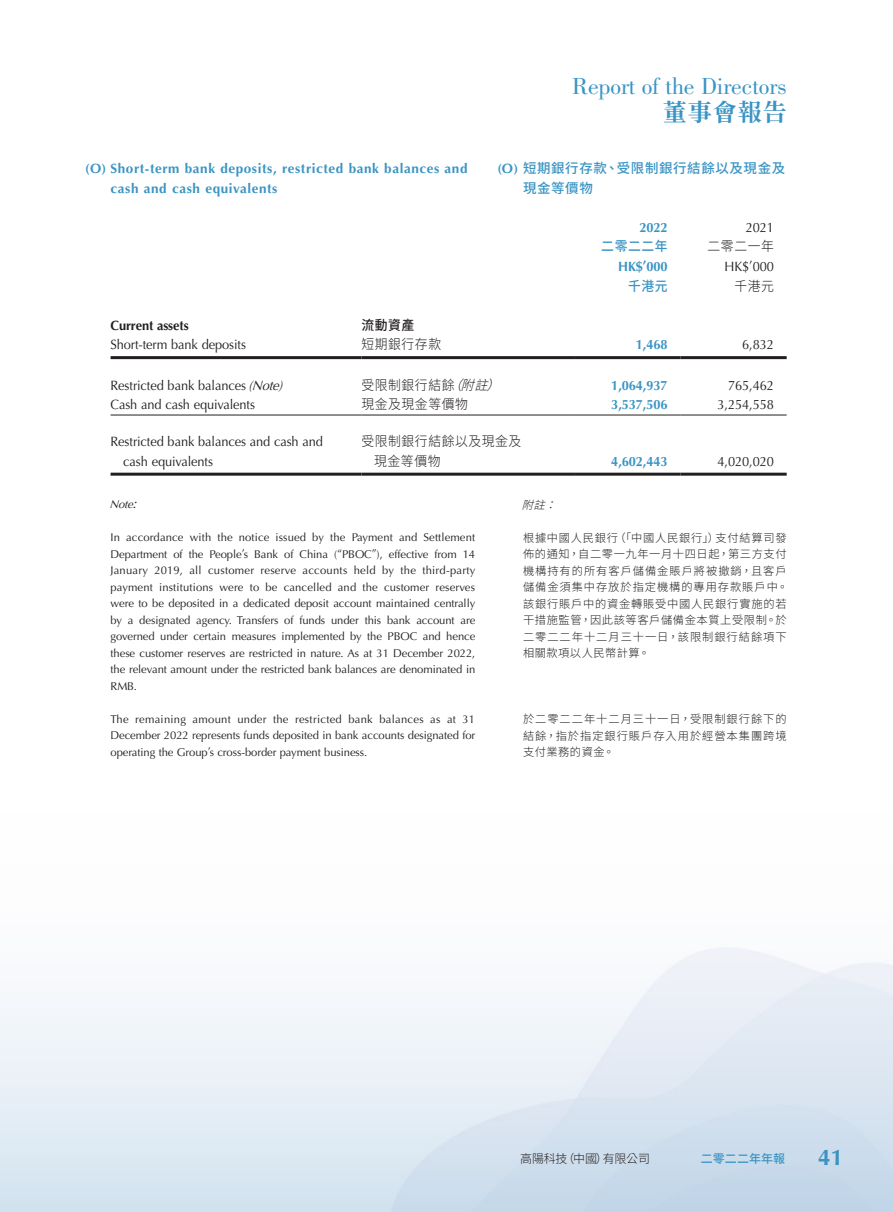
<style>
.page{position:relative;width:893px;height:1212px;background:#fff}
.page>*{position:absolute;margin:0;border:0;box-sizing:border-box;transform-origin:0 0}
.t1{font:24px "Bodoni Std";letter-spacing:-.005em;color:#3a94c3}
.t2{font:700 24px "Source Han Serif TC";letter-spacing:.04em;color:#3a94c3}
.t3{font:700 22.5px "Optima LT Std";color:#3a94c3}
.Body_Text{font:13.5px/19.5px "Optima LT Std";letter-spacing:-.005em;color:#231f20;scale:.95 1}
.Heading_2{font:700 13.5px/19.5px "Optima LT Std";letter-spacing:.045em;color:#3a94c3}
.Body_Text-2{font:300 13.5px/19.5px "Source Han Sans TC";letter-spacing:.045em;color:#231f20;scale:.95 1}
.Body_Text-3{font:700 13.5px "Optima LT Std";letter-spacing:-.005em;color:#3a94c3;scale:.95 1}
.C_Heading_2{font:500 13.5px/19.5px "Source Han Sans TC";letter-spacing:.045em;color:#3a94c3}
.Body_Text-4{font:700 13.5px "Optima LT Std";letter-spacing:-.005em;color:#231f20;scale:.95 1}
.Body_Text-5{font:500 13.5px "Source Han Sans TC";letter-spacing:.045em;color:#3a94c3;scale:.95 1}
.Body_Text-6{font:500 13.5px "Source Han Sans TC";color:#231f20;scale:.95 1}
.t4{font:300 12px "Source Han Sans TC";letter-spacing:-.02em;color:#231f20}
.t5{font:500 12px "Source Han Sans TC";letter-spacing:.005em;color:#3a94c3}
.Notes{font:11.25px/16.5px "Optima LT Std";letter-spacing:-.005em;color:#231f20;text-align:justify}
.Notes-2{font:300 11.25px/16.5px "Source Han Sans TC";letter-spacing:.08em;color:#231f20}
.Notes-3{font:italic 11.25px "Optima LT Std";color:#231f20}
.Notes-4{font:italic 300 11.25px "Source Han Sans TC";color:#231f20}
.s1{font-family:"Optima LT Std";font-weight:700}
.s2{font-style:italic}
.s3{font-size:13.5px}
</style>
<div class="page">
<div style="left:0;top:527px;width:893px;height:685px;background:linear-gradient(to bottom,#fff,#e2ecf5)"></div>
<img style="left:135px;top:663px;width:758px;height:549px">
<hr style="left:111px;top:356px;width:250px;height:3px;background:#231f20">
<hr style="left:361px;top:356px;width:213px;height:3px;background:#231f20">
<hr style="left:574px;top:356px;width:106px;height:3px;background:#231f20">
<hr style="left:680px;top:356px;width:107px;height:3px;background:#231f20">
<hr style="left:111px;top:415px;width:250px;height:1px;background:#231f20">
<hr style="left:361px;top:415px;width:213px;height:1px;background:#231f20">
<hr style="left:574px;top:415px;width:106px;height:1px;background:#231f20">
<hr style="left:680px;top:415px;width:107px;height:1px;background:#231f20">
<hr style="left:111px;top:473px;width:250px;height:3px;background:#231f20">
<hr style="left:361px;top:473px;width:213px;height:3px;background:#231f20">
<hr style="left:574px;top:473px;width:106px;height:3px;background:#231f20">
<hr style="left:680px;top:473px;width:107px;height:3px;background:#231f20">
<p class="Heading_2" style="left:111px;top:159px;width:358px;text-indent:-26px">(O) Short-term bank deposits, restricted bank balances and cash and cash equivalents</p>
<h1 class="t1" style="left:572px;top:73px;width:216px">Report of the Directors</h1>
<h1 class="t2" style="left:663px;top:99px;width:125px">董事會報告</h1>
<p class="C_Heading_2" style="left:523px;top:159px;width:264px;text-indent:-26px"><span class="s1">(O)</span> 短期銀行存款、受限制銀行結餘以及現金及現金等價物</p>
<p class="Body_Text-3" style="left:639px;top:220px;width:31px">2022</p>
<p class="Body_Text" style="left:746px;top:218px;width:31px">2021</p>
<p class="Body_Text-5" style="left:601px;top:239px;width:71px">二零二二年</p>
<p class="Body_Text-2" style="left:708px;top:237px;width:71px">二零二一年</p>
<p class="Body_Text-3" style="left:618px;top:259px;width:53px">HK$’000</p>
<p class="Body_Text" style="left:725px;top:257px;width:53px">HK$’000</p>
<p class="Body_Text-5" style="left:628px;top:278px;width:43px">千港元</p>
<p class="Body_Text-2" style="left:734px;top:276px;width:43px">千港元</p>
<p class="Body_Text-4" style="left:111px;top:317px;width:84px">Current assets</p>
<p class="Body_Text-6" style="left:361px;top:317px;width:57px">流動資產</p>
<p class="Body_Text" style="left:111px;top:335px;width:144px">Short-term bank deposits</p>
<p class="Body_Text-2" style="left:361px;top:335px;width:85px">短期銀行存款</p>
<p class="Body_Text-3" style="left:636px;top:337px;width:35px">1,468</p>
<p class="Body_Text" style="left:742px;top:335px;width:35px">6,832</p>
<p class="Body_Text" style="left:111px;top:376px;width:187px">Restricted bank balances <span class="s2">(Note)</span></p>
<p class="Body_Text-2" style="left:361px;top:375px;width:158px">受限制銀行結餘<span class="s2">（附註）</span></p>
<p class="Body_Text-3" style="left:611px;top:377px;width:61px">1,064,937</p>
<p class="Body_Text" style="left:728px;top:376px;width:50px">765,462</p>
<p class="Body_Text" style="left:111px;top:395px;width:154px">Cash and cash equivalents</p>
<p class="Body_Text-2" style="left:361px;top:395px;width:114px">現金及現金等價物</p>
<p class="Body_Text-3" style="left:611px;top:397px;width:61px">3,537,506</p>
<p class="Body_Text" style="left:718px;top:395px;width:61px">3,254,558</p>
<p class="Body_Text" style="left:123px;top:432px;width:212px;text-indent:-13px">Restricted bank balances and cash and cash equivalents</p>
<p class="Body_Text-2" style="left:374px;top:432px;width:156px;text-indent:-13px">受限制銀行結餘以及現金及現金等價物</p>
<p class="Body_Text-3" style="left:611px;top:453px;width:61px">4,602,443</p>
<p class="Body_Text" style="left:718px;top:451px;width:61px">4,020,020</p>
<p class="Notes-3" style="left:109px;top:498px;width:33px">Note<span class="s3">:</span></p>
<p class="Notes" style="left:111px;top:529px;width:366px">In accordance with the notice issued by the Payment and Settlement Department of the People’s Bank of China (“PBOC”), effective from 14<br>January 2019, all customer reserve accounts held by the third-party payment institutions were to be cancelled and the customer reserves were to be deposited in a dedicated deposit account maintained centrally by a designated agency. Transfers of funds under this bank account are governed under certain measures implemented by the PBOC and hence these customer reserves are restricted in nature. As at 31 December 2022, the relevant amount under the restricted bank balances are denominated in RMB.</p>
<p class="Notes" style="left:111px;top:711px;width:366px">The remaining amount under the restricted bank balances as at 31<br>December 2022 represents funds deposited in bank accounts designated for operating the Group’s cross-border payment business.</p>
<p class="Notes-4" style="left:522px;top:498px;width:44px">附註：</p>
<p class="Notes-2" style="left:523px;top:529px;width:267px">根據中國人民銀行（「中國人民銀行」）支付結算司發佈的通知，自二零一九年一月十四日起，第三方支付機構持有的所有客戶儲備金賬戶將被撤銷，且客戶儲備金須集中存放於指定機構的專用存款賬戶中。該銀行賬戶中的資金轉賬受中國人民銀行實施的若干措施監管，因此該等客戶儲備金本質上受限制。於二零二二年十二月三十一日，該限制銀行結餘項下相關款項以人民幣計算。</p>
<p class="Notes-2" style="left:523px;top:711px;width:265px;text-align:justify">於二零二二年十二月三十一日，受限制銀行餘下的結餘，指於指定銀行賬戶存入用於經營本集團跨境支付業務的資金。</p>
<p class="t4" style="left:520px;top:1152px;width:131px">高陽科技（中國）有限公司</p>
<p class="t5" style="left:701px;top:1152px;width:86px">二零二二年年報</p>
<h2 class="t3" style="left:818px;top:1144px;width:27px">41</h2>
</div>
